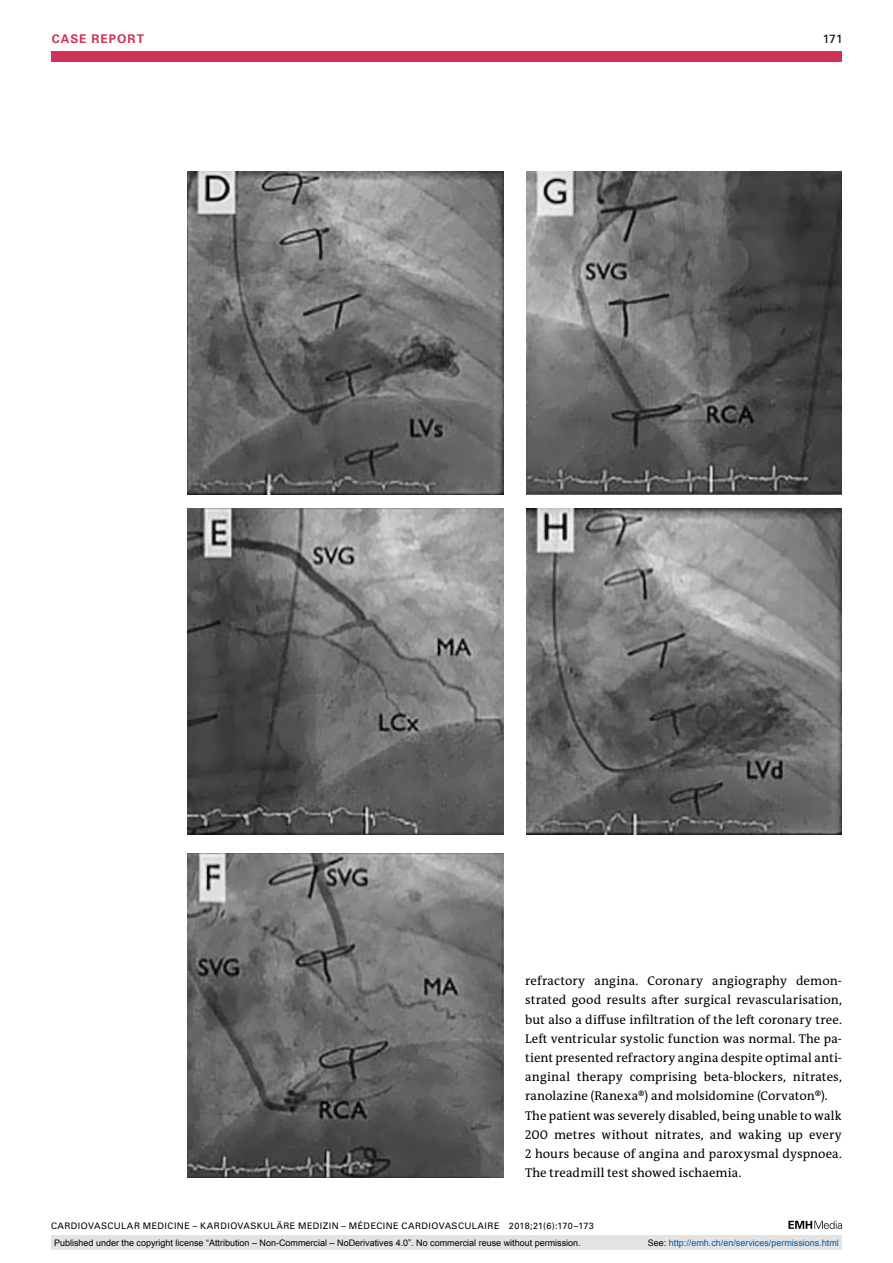
<style>
.page{position:relative;width:893px;height:1263px;background:#fff}
.page>*{position:absolute;margin:0;border:0;box-sizing:border-box;transform-origin:0 0}
.t1{font:12.75px/19.2px "The Antiqua B W5 Plain";letter-spacing:.01em;color:#000}
.t2{font:700 12px "Univers LT Std";color:#d03358}
.t3{font:12px "Univers LT Std";color:#000}
.t4{font:9px "Arial";color:#000}
.t5{font:9px "Univers LT Std";letter-spacing:.05em;color:#000}
.t6{font:9px "Arial";color:#005ba9}
.s1{color:#000}
</style>
<div class="page">
<div style="left:51px;top:51px;width:791px;height:11px;background:#d03358"></div>
<svg style="left:788px;top:1221px;width:54px;height:8px"></svg>
<img style="left:187px;top:171px;width:317px;height:324px">
<img style="left:187px;top:509px;width:317px;height:326px">
<img style="left:187px;top:854px;width:317px;height:323px">
<img style="left:526px;top:171px;width:316px;height:324px">
<img style="left:526px;top:509px;width:316px;height:326px">
<div style="left:51px;top:1235px;width:791px;height:15px;background:#e3e3e3"></div>
<p class="t2" style="left:52px;top:31px;width:19px">CASE</p>
<p class="t2" style="left:91px;top:31px;width:10px">REPORT</p>
<p class="t3" style="left:823px;top:31px;width:22px">171</p>
<p class="t1" style="left:525px;top:971px;width:318px">refractory angina. Coronary angiography demon&shy;strated good results after surgical revascularisation, but also a diffuse infiltration of the left coronary tree.<br>Left ventricular systolic function was normal. The pa&shy;tient presented refractory angina despite optimal anti&shy;anginal therapy comprising beta-blockers, nitrates, ranolazine (Ranexa®) and molsidomine (Corvaton®).<br>The patient was severely disabled, being unable to walk 200 metres without nitrates, and waking up every 2 hours because of angina and paroxysmal dyspnoea.<br>The treadmill test showed ischaemia.</p>
<p class="t5" style="left:51px;top:1220px;width:544px">CARDIOVASCULAR MEDICINE – KARDIOVASKULÄRE MEDIZIN – MÉDECINE CARDIOVASCULAIRE 2018;21(6):170–173</p>
<p class="t4" style="left:54px;top:1237px;width:528px">Published under the copyright license “Attribution – Non-Commercial – NoDerivatives 4.0”. No commercial reuse without permission.</p>
<p class="t6" style="left:648px;top:1237px;width:193px"><span class="s1">See:</span> http://emh.ch/en/services/permissions.html</p>
</div>
